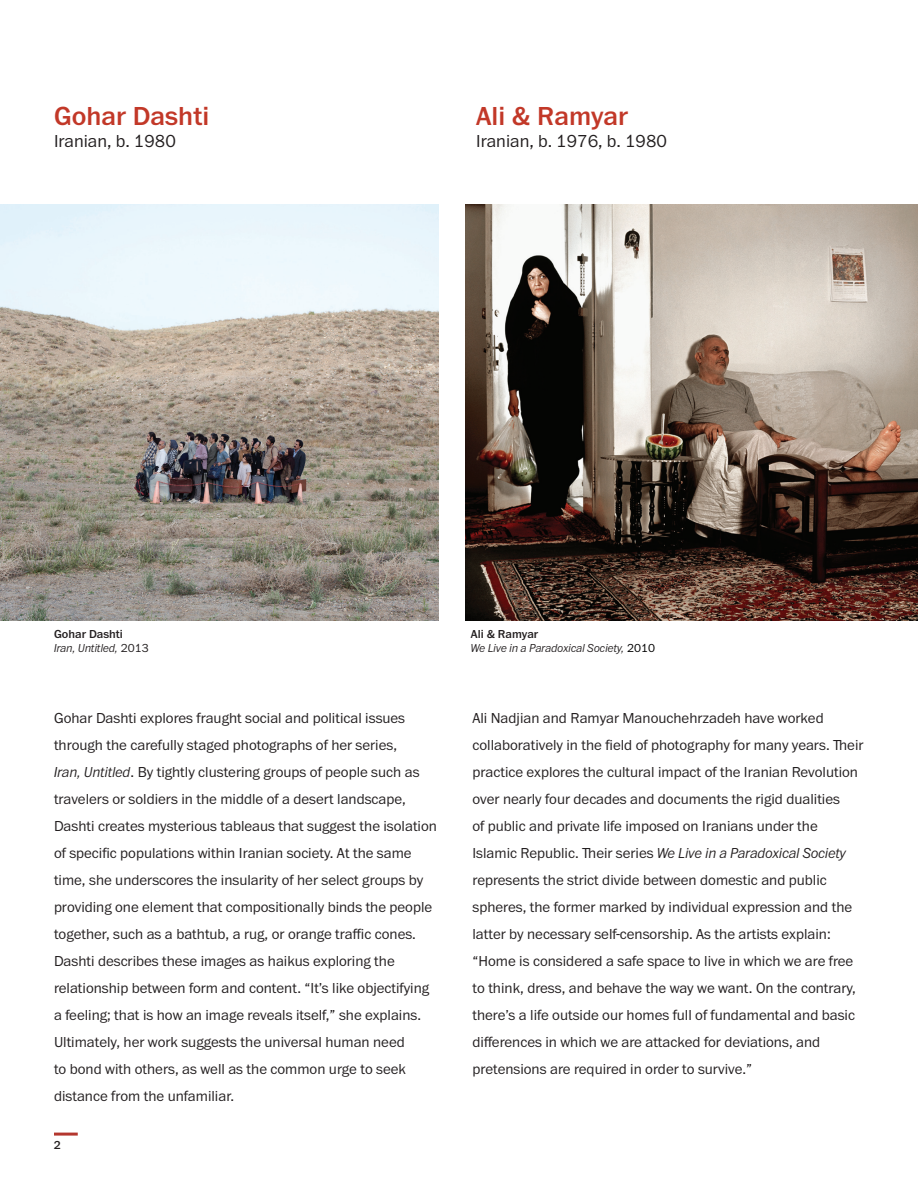
<style>
.page{position:relative;width:918px;height:1188px;background:#fff}
.page>*{position:absolute;margin:0;border:0;box-sizing:border-box;transform-origin:0 0}
.t1{font:500 27px "Franklin ITC Pro";color:#c23828}
.t2{font:300 18px "Franklin ITC Pro";color:#231f20}
.t3{font:300 15px/27px "Franklin ITC Pro";color:#231f20}
.t4{font:italic 300 12px/14.4px "Franklin ITC Pro";color:#231f20}
.t5{font:500 12px "Franklin ITC Pro";color:#231f20}
.s1{font-weight:500;font-style:normal}
.s2{font-style:normal}
.s3{font-style:normal;color:#000}
.s4{font-style:italic}
</style>
<div class="page">
<img style="left:466px;top:204px;width:452px;height:416px">
<img style="left:0;top:205px;width:439px;height:416px">
<hr style="left:54px;top:1133px;width:24px;height:3px;background:#b4372e">
<h1 class="t1" style="left:54px;top:101px;width:157px">Gohar Dashti</h1>
<p class="t2" style="left:54px;top:131px;width:123px">Iranian, b. 1980</p>
<h1 class="t1" style="left:476px;top:101px;width:153px">Ali &amp; Ramyar</h1>
<p class="t2" style="left:476px;top:131px;width:192px">Iranian, b. 1976, b. 1980</p>
<p class="t4" style="left:54px;top:627px;width:96px"><span class="s1">Gohar Dashti<br></span>Iran, Untitled, <span class="s2">2013</span></p>
<p class="t4" style="left:471px;top:627px;width:186px"><span class="s1">Ali &amp; Ramyar<br></span>We Live in a Paradoxical Society, <span class="s3">2010</span></p>
<p class="t3" style="left:54px;top:705px;width:385px">Gohar Dashti explores fraught social and political issues through the carefully staged photographs of her series,<br><span class="s4">Iran, Untitled</span>. By tightly clustering groups of people such as travelers or soldiers in the middle of a desert landscape, Dashti creates mysterious tableaus that suggest the isolation of specific populations within Iranian society. At the same time, she underscores the insularity of her select groups by providing one element that compositionally binds the people together, such as a bathtub, a rug, or orange traffic cones.<br>Dashti describes these images as haikus exploring the relationship between form and content. “It’s like objectifying a feeling; that is how an image reveals itself,” she explains.<br>Ultimately, her work suggests the universal human need<br>to bond with others, as well as the common urge to seek distance from the unfamiliar.</p>
<p class="t3" style="left:472px;top:705px;width:393px">Ali Nadjian and Ramyar Manouchehrzadeh have worked collaboratively in the field of photography for many years. Their practice explores the cultural impact of the Iranian Revolution over nearly four decades and documents the rigid dualities<br>of public and private life imposed on Iranians under the Islamic Republic. Their series <span class="s4">We Live in a Paradoxical Society </span>represents the strict divide between domestic and public spheres, the former marked by individual expression and the latter by necessary self-censorship. As the artists explain: “Home is considered a safe space to live in which we are free to think, dress, and behave the way we want. On the contrary, there’s a life outside our homes full of fundamental and basic differences in which we are attacked for deviations, and pretensions are required in order to survive.”</p>
<p class="t5" style="left:54px;top:1138px;width:9px">2</p>
</div>
